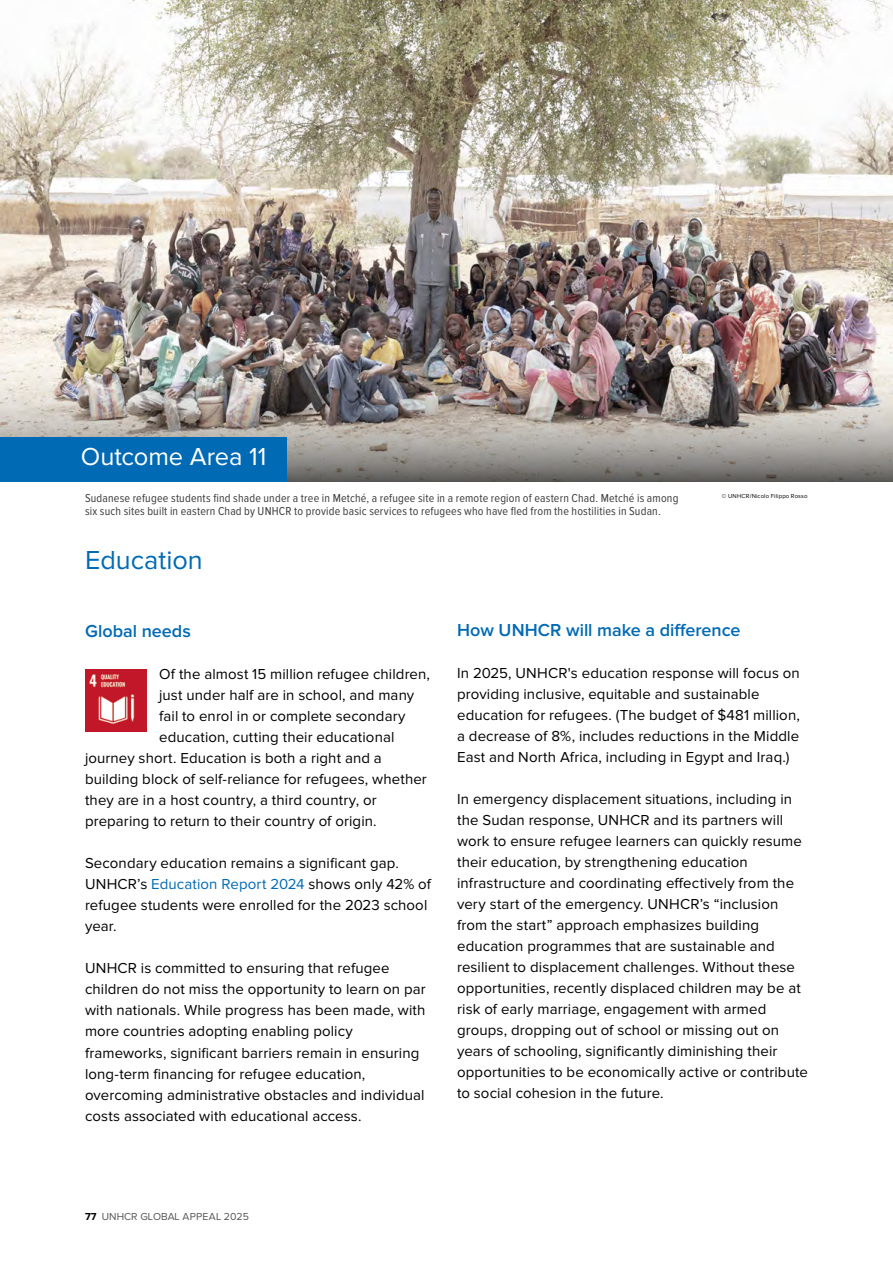
<style>
.page{position:relative;width:893px;height:1263px;background:#fff}
.page>*{position:absolute;margin:0;border:0;box-sizing:border-box;transform-origin:0 0}
.t1{font:27px "Proxima Nova";color:#006ab4}
.t2{font:25.5px "Proxima Nova";letter-spacing:-.005em;color:#fff}
.t3{font:600 18px "Proxima Nova";color:#006ab4}
.t4{font:15px/21px "Proxima Nova";letter-spacing:.005em;color:#000}
.t5{font:12px/13.5px "Proxima Nova Cond";letter-spacing:.015em;color:#3c3c3b}
.t6{font:10.5px "Proxima Nova";color:#575756}
.t7{font:6px "Proxima Nova";letter-spacing:.025em;color:#000}
.s1{color:#006ab4}
.s2{font-weight:700;color:#000}
</style>
<div class="page">
<img style="left:0;top:0;width:893px;height:343px">
<img style="left:0;top:343px;width:893px;height:138px">
<div style="left:0;top:437px;width:287px;height:44px;background:#006ab4"></div>
<img style="left:85px;top:670px;width:61px;height:61px">
<h2 class="t2" style="left:81px;top:445px;width:187px">Outcome Area 11</h2>
<p class="t5" style="left:85px;top:491px;width:595px">Sudanese refugee students find shade under a tree in Metché, a refugee site in a remote region of eastern Chad. Metché is among six such sites built in eastern Chad by UNHCR to provide basic services to refugees who have fled from the hostilities in Sudan.</p>
<h1 class="t1" style="left:85px;top:548px;width:119px">Education</h1>
<p class="t7" style="left:722px;top:494px;width:87px">© UNHCR/Nicolo Filippo Rosso</p>
<p class="t3" style="left:85px;top:621px;width:107px">Global needs</p>
<p class="t4" style="left:159px;top:665px;width:272px">Of the almost 15 million refugee children,</p>
<p class="t4" style="left:159px;top:686px;width:257px">just under half are in school, and many</p>
<p class="t4" style="left:159px;top:707px;width:248px">fail to enrol in or complete secondary</p>
<p class="t4" style="left:159px;top:728px;width:237px">education, cutting their educational</p>
<p class="t4" style="left:85px;top:749px;width:298px">journey short. Education is both a right and a</p>
<p class="t4" style="left:85px;top:770px;width:343px">building block of self-reliance for refugees, whether</p>
<p class="t4" style="left:85px;top:791px;width:293px">they are in a host country, a third country, or</p>
<p class="t4" style="left:85px;top:812px;width:293px">preparing to return to their country of origin.</p>
<p class="t4" style="left:85px;top:854px;width:348px">Secondary education remains a significant gap.<br>UNHCR’s <span class="s1">Education Report 2024</span> shows only 42% of refugee students were enrolled for the 2023 school year.</p>
<p class="t4" style="left:85px;top:959px;width:342px">UNHCR is committed to ensuring that refugee children do not miss the opportunity to learn on par with nationals. While progress has been made, with more countries adopting enabling policy frameworks, significant barriers remain in ensuring long-term financing for refugee education, overcoming administrative obstacles and individual costs associated with educational access.</p>
<p class="t3" style="left:457px;top:620px;width:285px">How UNHCR will make a difference</p>
<p class="t4" style="left:457px;top:663px;width:344px">In 2025, UNHCR's education response will focus on providing inclusive, equitable and sustainable education for refugees. (The budget of $481 million, a decrease of 8%, includes reductions in the Middle East and North Africa, including in Egypt and Iraq.)</p>
<p class="t4" style="left:457px;top:789px;width:352px">In emergency displacement situations, including in the Sudan response, UNHCR and its partners will work to ensure refugee learners can quickly resume their education, by strengthening education infrastructure and coordinating effectively from the very start of the emergency. UNHCR’s “inclusion from the start” approach emphasizes building education programmes that are sustainable and resilient to displacement challenges. Without these opportunities, recently displaced children may be at risk of early marriage, engagement with armed groups, dropping out of school or missing out on years of schooling, significantly diminishing their opportunities to be economically active or contribute to social cohesion in the future.</p>
<p class="t6" style="left:85px;top:1212px;width:165px"><span class="s2">77</span> UNHCR GLOBAL APPEAL 2025</p>
</div>
